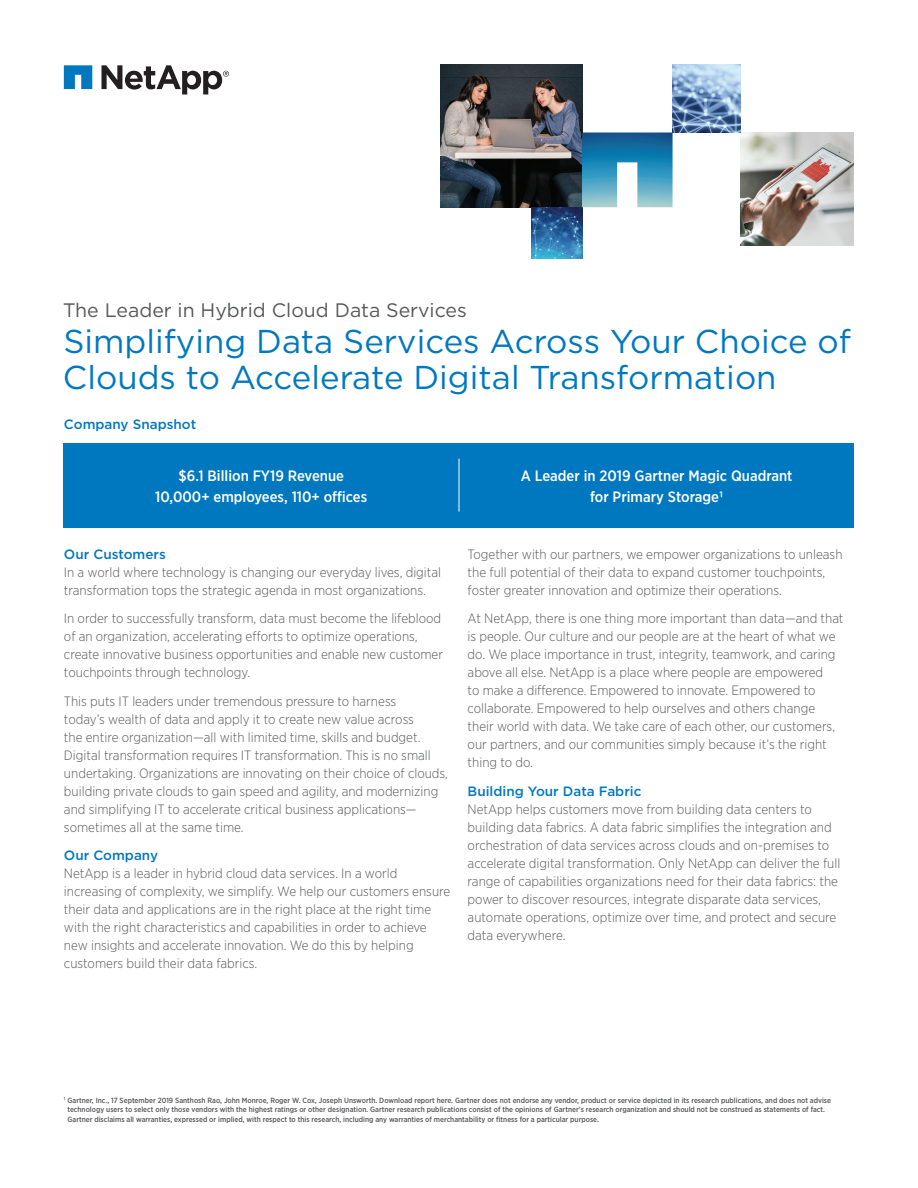
<style>
.page{position:relative;width:918px;height:1188px;background:#fff}
.page>*{position:absolute;margin:0;border:0;box-sizing:border-box;transform-origin:0 0}
.Headline_32pt_blue{font:33px/36px "Gotham";color:#0078c0}
.eyebrow_23pt_gray{font:19.5px "Gotham";color:#57585a}
.Body_Copy_9pt_dark_g{font:500 15px/21px "Gotham Narrow";color:#fff;text-align:center}
.Body_Copy_9pt_dark_g-2{font:300 13.5px/18px "Gotham Narrow";color:#57585a}
.Body_Subhead_L2_9pt{font:500 13.5px "Gotham";color:#0078c0}
._4_Footnote-5pt{font:500 7.5px/9.8px "Gotham Narrow";color:#57585a}
</style>
<div class="page">
<div style="left:64px;top:443px;width:790px;height:85px;background:#0078c0"></div>
<hr style="left:459px;top:459px;width:1px;height:53px;background:#fff">
<svg style="left:64px;top:65px;width:28px;height:24px"></svg>
<svg style="left:102px;top:65px;width:127px;height:30px"></svg>
<img style="left:740px;top:133px;width:113px;height:112px">
<img style="left:441px;top:65px;width:141px;height:142px">
<img style="left:673px;top:65px;width:67px;height:68px">
<img style="left:531px;top:207px;width:51px;height:51px">
<img style="left:582px;top:133px;width:91px;height:74px">
<p class="eyebrow_23pt_gray" style="left:63px;top:297px;width:405px">The Leader in Hybrid Cloud Data Services</p>
<p class="Headline_32pt_blue" style="left:63px;top:322px;width:790px">Simplifying Data Services Across Your Choice of<br>Clouds to Accelerate Digital Transformation</p>
<p class="Body_Subhead_L2_9pt" style="left:64px;top:415px;width:134px">Company Snapshot</p>
<p class="Body_Copy_9pt_dark_g" style="left:155px;top:465px;width:214px">$6.1 Billion FY19 Revenue<br>10,000+ employees, 110+ offices</p>
<p class="Body_Copy_9pt_dark_g" style="left:521px;top:465px;width:273px">A Leader in 2019 Gartner Magic Quadrant for Primary Storage1</p>
<p class="Body_Subhead_L2_9pt" style="left:64px;top:545px;width:103px">Our Customers</p>
<p class="Body_Copy_9pt_dark_g-2" style="left:64px;top:563px;width:379px">In a world where technology is changing our everyday lives, digital transformation tops the strategic agenda in most organizations.</p>
<p class="Body_Copy_9pt_dark_g-2" style="left:64px;top:609px;width:381px">In order to successfully transform, data must become the lifeblood of an organization, accelerating efforts to optimize operations, create innovative business opportunities and enable new customer touchpoints through technology.</p>
<p class="Body_Copy_9pt_dark_g-2" style="left:64px;top:692px;width:386px">This puts IT leaders under tremendous pressure to harness<br>today’s wealth of data and apply it to create new value across<br>the entire organization—all with limited time, skills and budget.<br>Digital transformation requires IT transformation. This is no small undertaking. Organizations are innovating on their choice of clouds, building private clouds to gain speed and agility, and modernizing and simplifying IT to accelerate critical business applications— sometimes all at the same time.</p>
<p class="Body_Subhead_L2_9pt" style="left:64px;top:847px;width:96px">Our Company</p>
<p class="Body_Copy_9pt_dark_g-2" style="left:64px;top:864px;width:388px">NetApp is a leader in hybrid cloud data services. In a world increasing of complexity, we simplify. We help our customers ensure their data and applications are in the right place at the right time with the right characteristics and capabilities in order to achieve new insights and accelerate innovation. We do this by helping customers build their data fabrics.</p>
<p class="Body_Copy_9pt_dark_g-2" style="left:468px;top:545px;width:376px">Together with our partners, we empower organizations to unleash the full potential of their data to expand customer touchpoints, foster greater innovation and optimize their operations.</p>
<p class="Body_Copy_9pt_dark_g-2" style="left:468px;top:609px;width:377px">At NetApp, there is one thing more important than data—and that is people. Our culture and our people are at the heart of what we do. We place importance in trust, integrity, teamwork, and caring above all else. NetApp is a place where people are empowered<br>to make a difference. Empowered to innovate. Empowered to collaborate. Empowered to help ourselves and others change their world with data. We take care of each other, our customers, our partners, and our communities simply because it’s the right thing to do.</p>
<p class="Body_Subhead_L2_9pt" style="left:468px;top:782px;width:175px">Building Your Data Fabric</p>
<p class="Body_Copy_9pt_dark_g-2" style="left:468px;top:800px;width:374px">NetApp helps customers move from building data centers to building data fabrics. A data fabric simplifies the integration and orchestration of data services across clouds and on-premises to accelerate digital transformation. Only NetApp can deliver the full range of capabilities organizations need for their data fabrics: the power to discover resources, integrate disparate data services, automate operations, optimize over time, and protect and secure data everywhere.</p>
<p class="_4_Footnote-5pt" style="left:67px;top:1095px;width:765px;text-indent:-3px"><sup>1</sup> Gartner, Inc., 17 September 2019 Santhosh Rao, John Monroe, Roger W. Cox, Joseph Unsworth. Download report here. Gartner does not endorse any vendor, product or service depicted in its research publications, and does not advise technology users to select only those vendors with the highest ratings or other designation. Gartner research publications consist of the opinions of Gartner’s research organization and should not be construed as statements of fact.<br>Gartner disclaims all warranties, expressed or implied, with respect to this research, including any warranties of merchantability or fitness for a particular purpose.</p>
</div>
